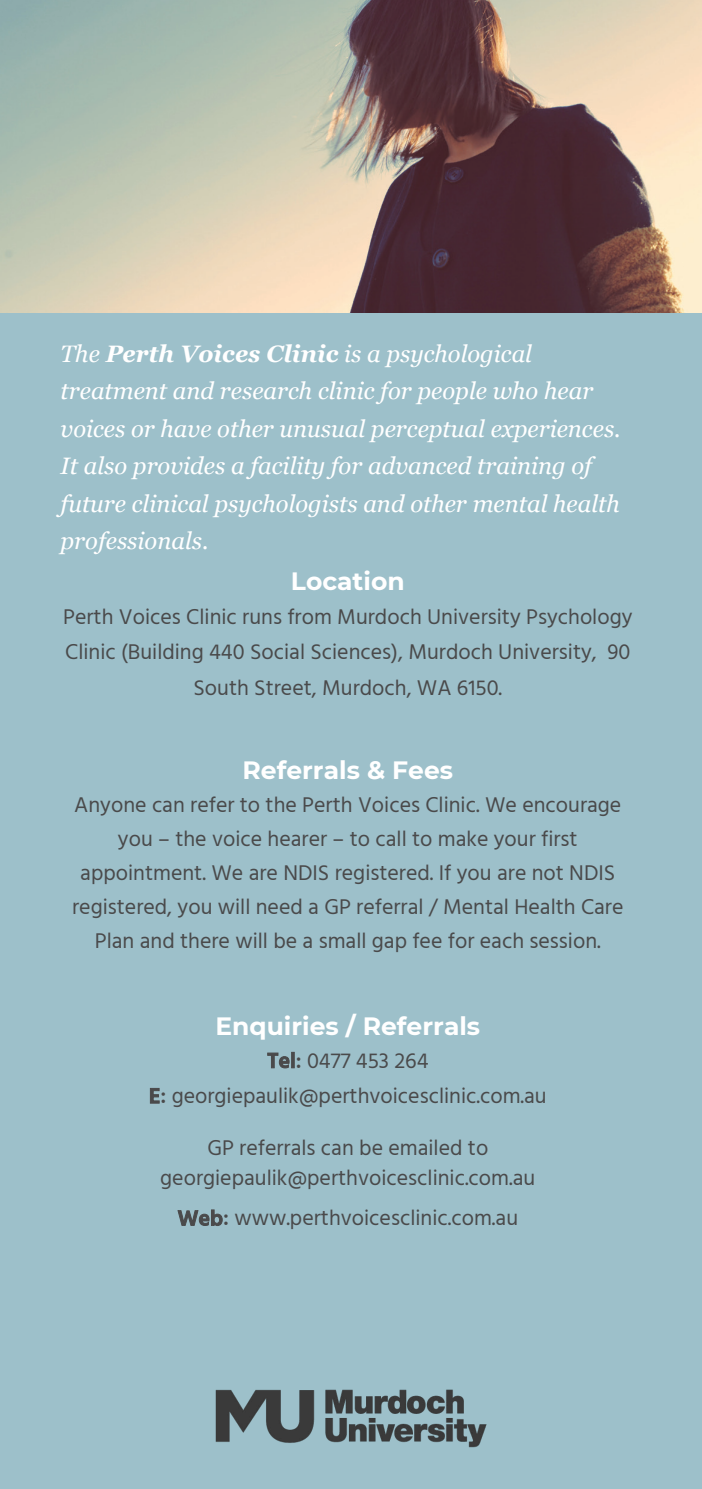
<style>
.page{position:relative;width:702px;height:1489px;background:#fff}
.page>*{position:absolute;margin:0;border:0;box-sizing:border-box;transform-origin:0 0}
.content{font:700 25px "Montserrat";color:#fff}
.content-2{font:italic 23.75px/37.5px "Georgia";color:#fff}
.content-3{font:22px/35.5px "Hind";color:#4a4a4b;text-align:center}
.content-4{font:22px/34px "Hind";color:#4a4a4b;text-align:center}
.s1{font-weight:700}
.s2{font-weight:600}
.s3{font-style:inherit}
</style>
<div class="page">
<div style="left:0;top:0;width:702px;height:1488px;background:#9dc0ca"></div>
<img style="left:0;top:0;width:702px;height:313px">
<img style="left:215px;top:1389px;width:272px;height:59px">
<p class="content-2" style="left:61px;top:334px;width:561px">The <span class="s1">Perth Voices Clinic</span> is a psychological treatment and research clinic for people who hear voices or have other unusual perceptual experiences.<br>It also provides a facility for advanced training of future clinical psychologists and other mental health professionals.</p>
<p class="content" style="left:291px;top:563px;width:115px">Location</p>
<p class="content-3" style="left:63px;top:600px;width:571px">Perth Voices Clinic runs from Murdoch University Psychology<br>Clinic (Building 440 Social Sciences), Murdoch University, 90<br>South Street, Murdoch, WA 6150.</p>
<p class="content" style="left:242px;top:751px;width:212px">Referrals &amp; Fees</p>
<p class="content-4" style="left:72px;top:789px;width:553px">Anyone can refer to the Perth Voices Clinic. We encourage you – the voice hearer – to call to make your first appointment. We are NDIS registered. If you are not NDIS registered, you will need a GP referral / Mental Health Care Plan and there will be a small gap fee for each session.</p>
<p class="content" style="left:215px;top:1007px;width:266px">Enquiries / Referrals</p>
<p class="content-3" style="left:149px;top:1044px;width:399px"><span class="s2">Tel:</span> 0477 453 264<br><span class="s2">E:</span> <span class="s3">georgiepaulik</span>@perthvoicesclinic.com.au</p>
<p class="content-3" style="left:160px;top:1133px;width:376px;line-height:30.2px">GP referrals can be emailed to georgiepaulik@perthvoicesclinic.com.au</p>
<p class="content-3" style="left:177px;top:1201px;width:342px"><span class="s2">Web:</span> www.perthvoicesclinic.com.au</p>
</div>
